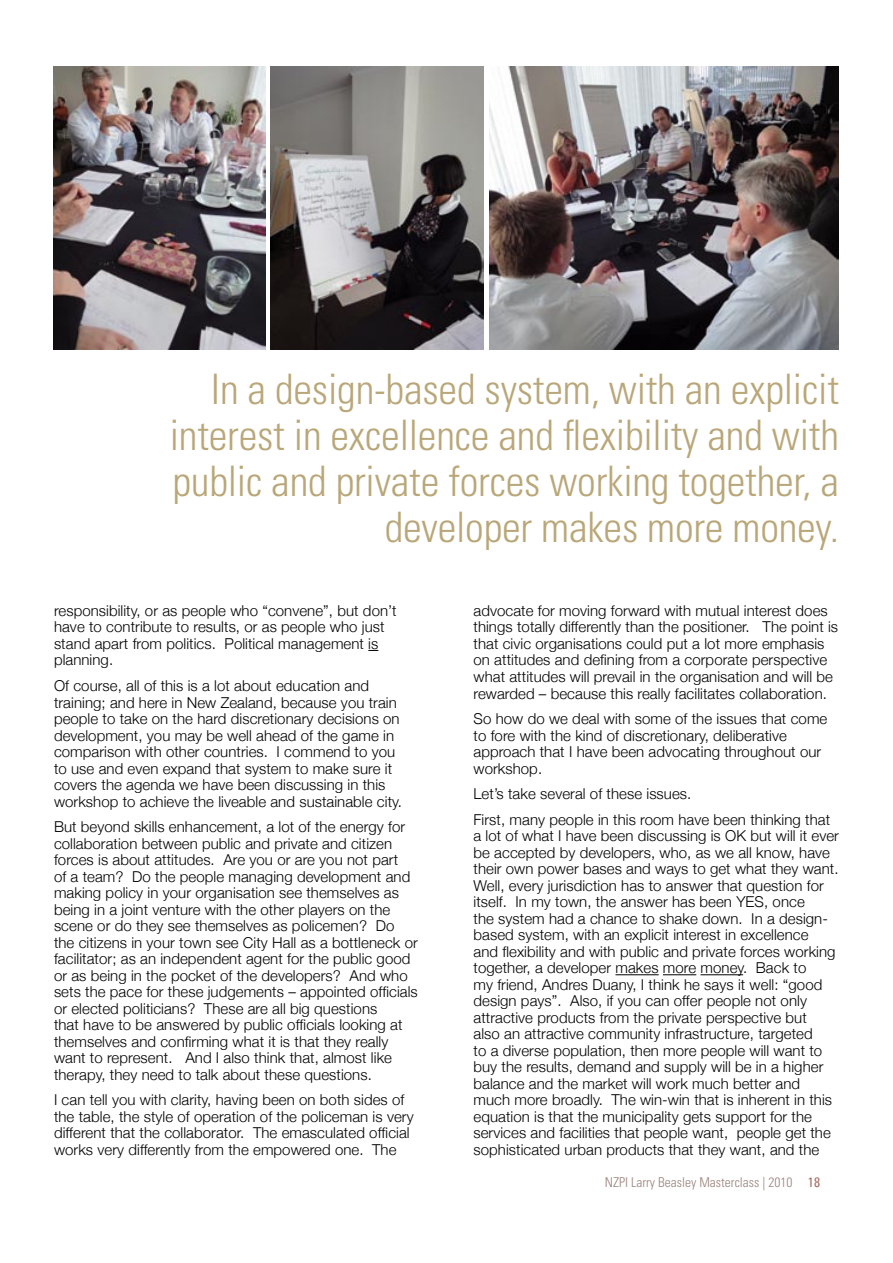
<style>
.page{position:relative;width:893px;height:1263px;background:#fff}
.page>*{position:absolute;margin:0;border:0;box-sizing:border-box;transform-origin:0 0}
.t1{font:300 condensed 42px/46.2px "Univers";letter-spacing:-.005em;color:#b9a779;text-align:right}
.t2{font:300 15px/16.5px "Helvetica Neue";letter-spacing:.005em;color:#000}
.t3{font:300 condensed 13.5px "Univers";color:#9a827c}
.s1{font-weight:400;color:#a57164}
</style>
<div class="page">
<hr style="left:615px;top:974px;width:44px;height:1px;background:#000">
<hr style="left:663px;top:974px;width:33px;height:1px;background:#000">
<hr style="left:700px;top:974px;width:43px;height:1px;background:#000">
<img style="left:54px;top:67px;width:212px;height:282px">
<img style="left:271px;top:66px;width:212px;height:283px">
<img style="left:489px;top:66px;width:350px;height:283px">
<h1 class="t1" style="left:170px;top:366px;width:671px">In a design-based system, with an explicit interest in excellence and flexibility and with public and private forces working together, a developer makes more money.</h1>
<p class="t2" style="left:54px;top:602px;width:344px">responsibility, or as people who “convene”, but don’t have to contribute to results, or as people who just stand apart from politics. Political management is planning.</p>
<p class="t2" style="left:54px;top:677px;width:349px">Of course, all of this is a lot about education and training; and here in New Zealand, because you train people to take on the hard discretionary decisions on development, you may be well ahead of the game in comparison with other countries. I commend to you to use and even expand that system to make sure it covers the agenda we have been discussing in this workshop to achieve the liveable and sustainable city.</p>
<p class="t2" style="left:54px;top:818px;width:365px">But beyond skills enhancement, a lot of the energy for collaboration between public and private and citizen forces is about attitudes. Are you or are you not part<br>of a team? Do the people managing development and making policy in your organisation see themselves as being in a joint venture with the other players on the scene or do they see themselves as policemen? Do the citizens in your town see City Hall as a bottleneck or facilitator; as an independent agent for the public good or as being in the pocket of the developers? And who sets the pace for these judgements – appointed officials or elected politicians? These are all big questions<br>that have to be answered by public officials looking at themselves and confirming what it is that they really want to represent. And I also think that, almost like therapy, they need to talk about these questions.</p>
<p class="t2" style="left:54px;top:1091px;width:361px">I can tell you with clarity, having been on both sides of the table, the style of operation of the policeman is very different that the collaborator. The emasculated official works very differently from the empowered one. The</p>
<p class="t2" style="left:473px;top:602px;width:366px">advocate for moving forward with mutual interest does things totally differently than the positioner. The point is that civic organisations could put a lot more emphasis on attitudes and defining from a corporate perspective what attitudes will prevail in the organisation and will be rewarded – because this really facilitates collaboration.</p>
<p class="t2" style="left:473px;top:710px;width:355px">So how do we deal with some of the issues that come to fore with the kind of discretionary, deliberative approach that I have been advocating throughout our workshop.</p>
<p class="t2" style="left:473px;top:781px;width:358px;line-height:25.5px">Let’s take several of these issues.<br>First, many people in this room have been thinking that</p>
<p class="t2" style="left:473px;top:827px;width:367px">a lot of what I have been discussing is OK but will it ever be accepted by developers, who, as we all know, have their own power bases and ways to get what they want.<br>Well, every jurisdiction has to answer that question for itself. In my town, the answer has been YES, once<br>the system had a chance to shake down. In a design&shy;based system, with an explicit interest in excellence<br>and flexibility and with public and private forces working together, a developer makes more money. Back to<br>my friend, Andres Duany, I think he says it well: “good design pays”. Also, if you can offer people not only attractive products from the private perspective but<br>also an attractive community infrastructure, targeted<br>to a diverse population, then more people will want to buy the results, demand and supply will be in a higher balance and the market will work much better and much more broadly. The win-win that is inherent in this equation is that the municipality gets support for the services and facilities that people want, people get the sophisticated urban products that they want, and the</p>
<p class="t3" style="left:605px;top:1174px;width:217px">NZPI Larry Beasley Masterclass | 2010 <span class="s1">18</span></p>
</div>
